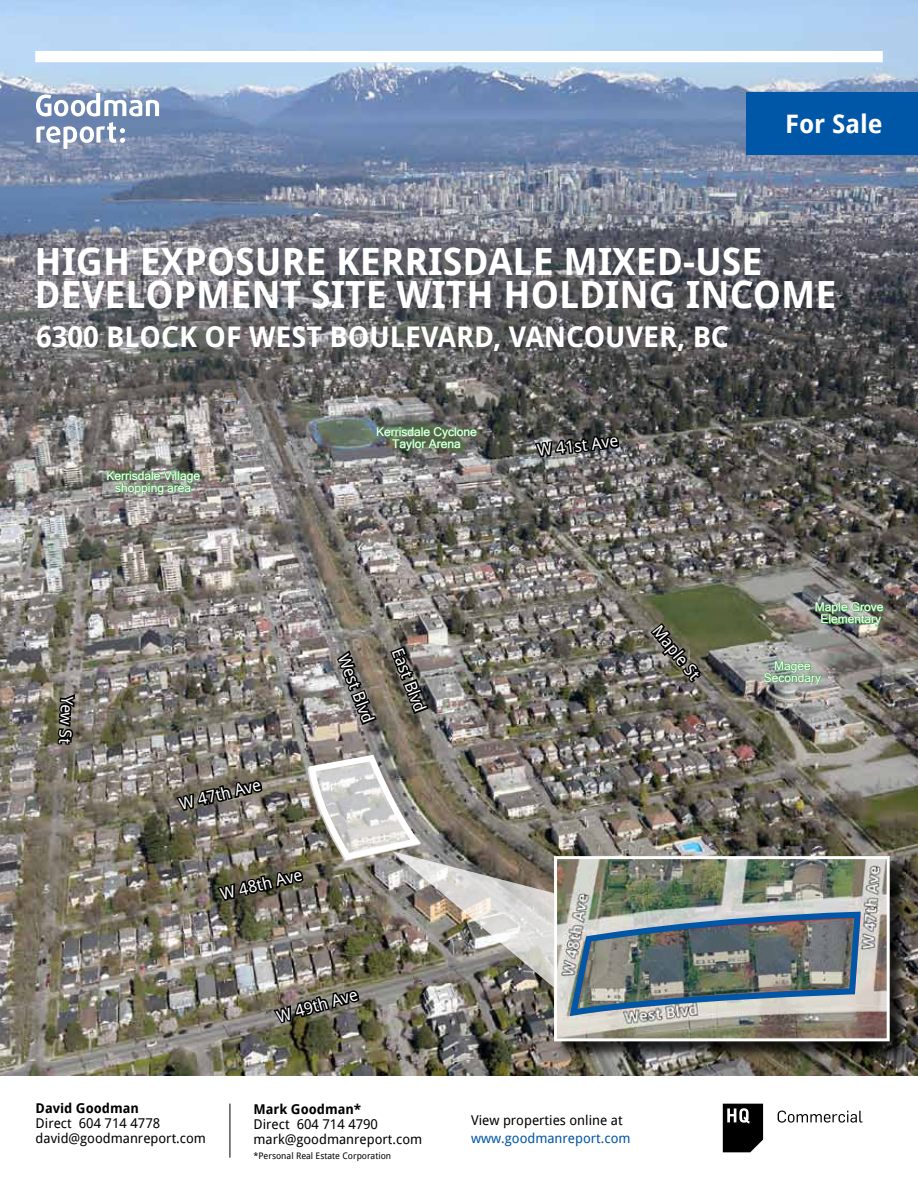
<style>
.page{position:relative;width:918px;height:1188px;background:#fff}
.page>*{position:absolute;margin:0;border:0;box-sizing:border-box;transform-origin:0 0}
.t1{font:700 37.5px/33px "Droid Sans";color:#fff}
.t2{font:700 28.5px "Droid Sans";color:#fff}
.t3{font:700 25.5px "Droid Sans";color:#fff}
.t4{font:16.5px "Droid Sans";color:#fff}
.t5{font:13.5px/15px "Droid Sans";color:#000}
.t6{font:700 13.5px "Droid Sans";color:#000}
.t7{font:13.5px "Droid Sans";color:#0056a7}
.t8{font:12px/12px "Microsoft Sans Serif";color:#fff;text-align:center}
.t9{font:9px "Droid Sans";color:#000}
</style>
<div class="page">
<img style="left:0;top:0;width:918px;height:1075px">
<svg style="left:36px;top:93px;width:123px;height:23px"></svg>
<svg style="left:36px;top:122px;width:89px;height:27px"></svg>
<div style="left:747px;top:92px;width:171px;height:62px;background:#0056a7"></div>
<div style="left:556px;top:858px;width:352px;height:202px;background:#000;opacity:.75"></div>
<div style="left:35px;top:51px;width:848px;height:11px;background:#fff"></div>
<svg style="left:55px;top:692px;width:22px;height:54px"></svg>
<img style="left:107px;top:180px;width:777px;height:978px">
<h3 class="t3" style="left:785px;top:105px;width:99px">FOR SALE</h3>
<h1 class="t1" style="left:34px;top:244px;width:804px">HIGH EXPOSURE KERRISDALE M IXED-USE<br>DEVELOPM ENT SITE WITH HOLDING INCOM E</h1>
<h2 class="t2" style="left:36px;top:316px;width:692px">6300 BLOCK OF WEST BOULEVARD, VANCOUVER, BC</h2>
<p class="t8" style="left:106px;top:469px;width:95px">Kerrisdale Village shopping area</p>
<p class="t8" style="left:376px;top:425px;width:102px">Kerrisdale Cyclone<br>Taylor Arena</p>
<p class="t4" style="left:536px;top:439px;width:83px;rotate:-7deg">W 41st Ave</p>
<p class="t4" style="left:79px;top:697px;width:49px;rotate:93deg">Yew St</p>
<p class="t4" style="left:177px;top:793px;width:85px;rotate:-14deg">W 47th Ave</p>
<p class="t4" style="left:218px;top:883px;width:85px;rotate:-14deg">W 48th Ave</p>
<p class="t4" style="left:354px;top:650px;width:74px;rotate:69deg">West Blvd</p>
<p class="t4" style="left:408px;top:645px;width:68px;rotate:69deg">East Blvd</p>
<p class="t4" style="left:274px;top:1006px;width:85px;rotate:-16deg">W 49th Ave</p>
<p class="t6" style="left:36px;top:1098px;width:105px">DAVID GOODMAN</p>
<p class="t5" style="left:36px;top:1115px;width:172px">Direct 604 714 4778 david@goodmanreport.com</p>
<p class="t6" style="left:254px;top:1099px;width:109px">MARK GOODMAN*</p>
<p class="t5" style="left:254px;top:1116px;width:170px">Direct 604 714 4790 mark@goodmanreport.com</p>
<p class="t9" style="left:254px;top:1149px;width:139px">*Personal Real Estate Corporation</p>
<p class="t4" style="left:665px;top:620px;width:66px;rotate:51deg">Maple St</p>
<p class="t5" style="left:471px;top:1113px;width:153px">View properties online at</p>
<p class="t7" style="left:471px;top:1129px;width:161px">www.goodmanreport.com</p>
<p class="t8" style="left:815px;top:601px;width:70px">Maple Grove<br>Elementary</p>
<p class="t8" style="left:764px;top:659px;width:59px">Magee<br>Secondary</p>
</div>
